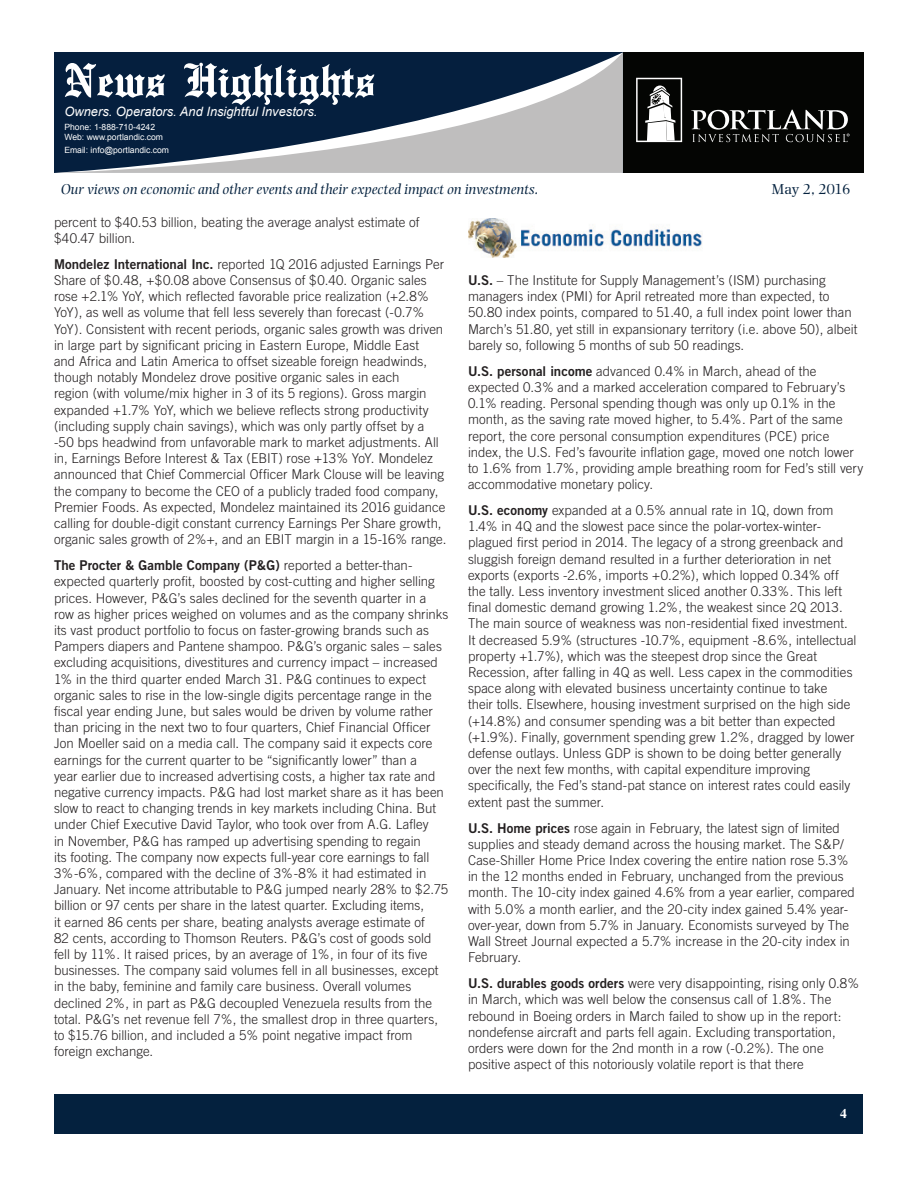
<style>
.page{position:relative;width:918px;height:1188px;background:#fff}
.page>*{position:absolute;margin:0;border:0;box-sizing:border-box;transform-origin:0 0}
.t1{font:500 51px "English Towne";color:#fff}
.t2{font:italic 15px "Photina";color:#04213e}
.t3{font:15px "Photina";letter-spacing:-.025em;color:#04213e}
.Article_-_Body{font:300 13.5px/16.2px "Trade Gothic";color:#231f20}
.t4{font:700 13.5px "Times";color:#fff}
.t5{font:italic 12.9px "Arial";color:#fff}
.t6{font:8.55px/10.4px "Arial";color:#fff}
.s1{font-family:"Trade Gothic Bold Two";font-weight:400}
</style>
<div class="page">
<div style="left:606px;top:52px;width:258px;height:121px;background:#040503"></div>
<div style="left:55px;top:1094px;width:808px;height:39px;background:#04213e"></div>
<svg style="left:54px;top:53px;width:569px;height:120px;background:#4d5d71"></svg>
<svg style="left:636px;top:78px;width:46px;height:64px"></svg>
<svg style="left:691px;top:110px;width:159px;height:32px"></svg>
<img style="left:468px;top:218px;width:234px;height:40px">
<h1 class="t1" style="left:64px;top:51px;width:312px">News Highlights</h1>
<p class="t5" style="left:64px;top:103px;width:255px">Owners. Operators. And Insightful Investors.</p>
<p class="t6" style="left:64px;top:122px;width:100px">Phone: 1-888-710-4242<br>Web: www.portlandic.com</p>
<p class="t6" style="left:64px;top:145px;width:106px">Email: info@portlandic.com</p>
<p class="t2" style="left:61px;top:181px;width:479px">Our views on economic and other events and their expected impact on investments.</p>
<p class="t3" style="left:772px;top:180px;width:80px">May 2, 2016</p>
<p class="Article_-_Body" style="left:54px;top:214px;width:367px">percent to $40.53 billion, beating the average analyst estimate of $40.47 billion.</p>
<p class="Article_-_Body" style="left:54px;top:256px;width:394px"><span class="s1">Mondelez International Inc.</span> reported 1Q 2016 adjusted Earnings Per Share of $0.48, +$0.08 above Consensus of $0.40. Organic sales rose +2.1% YoY, which reflected favorable price realization (+2.8% YoY), as well as volume that fell less severely than forecast (-0.7% YoY). Consistent with recent periods, organic sales growth was driven in large part by significant pricing in Eastern Europe, Middle East<br>and Africa and Latin America to offset sizeable foreign headwinds, though notably Mondelez drove positive organic sales in each<br>region (with volume/mix higher in 3 of its 5 regions). Gross margin expanded +1.7% YoY, which we believe reflects strong productivity (including supply chain savings), which was only partly offset by a -50 bps headwind from unfavorable mark to market adjustments. All in, Earnings Before Interest &amp; Tax (EBIT) rose +13% YoY. Mondelez announced that Chief Commercial Officer Mark Clouse will be leaving the company to become the CEO of a publicly traded food company, Premier Foods. As expected, Mondelez maintained its 2016 guidance calling for double-digit constant currency Earnings Per Share growth, organic sales growth of 2%+, and an EBIT margin in a 15-16% range.</p>
<p class="Article_-_Body" style="left:54px;top:557px;width:396px"><span class="s1">The Procter &amp; Gamble Company (P&amp;G)</span> reported a better-than&shy;expected quarterly profit, boosted by cost-cutting and higher selling prices. However, P&amp;G’s sales declined for the seventh quarter in a row as higher prices weighed on volumes and as the company shrinks its vast product portfolio to focus on faster-growing brands such as Pampers diapers and Pantene shampoo. P&amp;G’s organic sales – sales excluding acquisitions, divestitures and currency impact – increased 1% in the third quarter ended March 31. P&amp;G continues to expect organic sales to rise in the low-single digits percentage range in the fiscal year ending June, but sales would be driven by volume rather than pricing in the next two to four quarters, Chief Financial Officer Jon Moeller said on a media call. The company said it expects core earnings for the current quarter to be “significantly lower” than a<br>year earlier due to increased advertising costs, a higher tax rate and negative currency impacts. P&amp;G had lost market share as it has been slow to react to changing trends in key markets including China. But under Chief Executive David Taylor, who took over from A.G. Lafley<br>in November, P&amp;G has ramped up advertising spending to regain<br>its footing. The company now expects full-year core earnings to fall 3%-6%, compared with the decline of 3%-8% it had estimated in January. Net income attributable to P&amp;G jumped nearly 28% to $2.75 billion or 97 cents per share in the latest quarter. Excluding items,<br>it earned 86 cents per share, beating analysts average estimate of<br>82 cents, according to Thomson Reuters. P&amp;G’s cost of goods sold fell by 11%. It raised prices, by an average of 1%, in four of its five businesses. The company said volumes fell in all businesses, except in the baby, feminine and family care business. Overall volumes declined 2%, in part as P&amp;G decoupled Venezuela results from the total. P&amp;G’s net revenue fell 7%, the smallest drop in three quarters, to $15.76 billion, and included a 5% point negative impact from foreign exchange.</p>
<p class="Article_-_Body" style="left:468px;top:272px;width:391px"><span class="s1">U.S.</span> – The Institute for Supply Management’s (ISM) purchasing managers index (PMI) for April retreated more than expected, to 50.80 index points, compared to 51.40, a full index point lower than March’s 51.80, yet still in expansionary territory (i.e. above 50), albeit barely so, following 5 months of sub 50 readings.</p>
<p class="Article_-_Body" style="left:468px;top:363px;width:397px"><span class="s1">U.S. personal income</span> advanced 0.4% in March, ahead of the expected 0.3% and a marked acceleration compared to February’s 0.1% reading. Personal spending though was only up 0.1% in the month, as the saving rate moved higher, to 5.4%. Part of the same report, the core personal consumption expenditures (PCE) price index, the U.S. Fed’s favourite inflation gage, moved one notch lower to 1.6% from 1.7%, providing ample breathing room for Fed’s still very accommodative monetary policy.</p>
<p class="Article_-_Body" style="left:468px;top:502px;width:390px"><span class="s1">U.S. economy</span> expanded at a 0.5% annual rate in 1Q, down from 1.4% in 4Q and the slowest pace since the polar-vortex-winter&shy;plagued first period in 2014. The legacy of a strong greenback and sluggish foreign demand resulted in a further deterioration in net exports (exports -2.6%, imports +0.2%), which lopped 0.34% off the tally. Less inventory investment sliced another 0.33%. This left final domestic demand growing 1.2%, the weakest since 2Q 2013.<br>The main source of weakness was non-residential fixed investment.<br>It decreased 5.9% (structures -10.7%, equipment -8.6%, intellectual property +1.7%), which was the steepest drop since the Great Recession, after falling in 4Q as well. Less capex in the commodities space along with elevated business uncertainty continue to take<br>their tolls. Elsewhere, housing investment surprised on the high side (+14.8%) and consumer spending was a bit better than expected (+1.9%). Finally, government spending grew 1.2%, dragged by lower defense outlays. Unless GDP is shown to be doing better generally over the next few months, with capital expenditure improving specifically, the Fed’s stand-pat stance on interest rates could easily extent past the summer.</p>
<p class="Article_-_Body" style="left:468px;top:820px;width:388px"><span class="s1">U.S. Home prices</span> rose again in February, the latest sign of limited supplies and steady demand across the housing market. The S&amp;P/ Case-Shiller Home Price Index covering the entire nation rose 5.3% in the 12 months ended in February, unchanged from the previous month. The 10-city index gained 4.6% from a year earlier, compared with 5.0% a month earlier, and the 20-city index gained 5.4% year&shy;over-year, down from 5.7% in January. Economists surveyed by The Wall Street Journal expected a 5.7% increase in the 20-city index in February.</p>
<p class="Article_-_Body" style="left:468px;top:975px;width:393px"><span class="s1">U.S. durables goods orders</span> were very disappointing, rising only 0.8% in March, which was well below the consensus call of 1.8%. The rebound in Boeing orders in March failed to show up in the report: nondefense aircraft and parts fell again. Excluding transportation, orders were down for the 2nd month in a row (-0.2%). The one positive aspect of this notoriously volatile report is that there</p>
<p class="t4" style="left:840px;top:1100px;width:8px">4</p>
</div>
